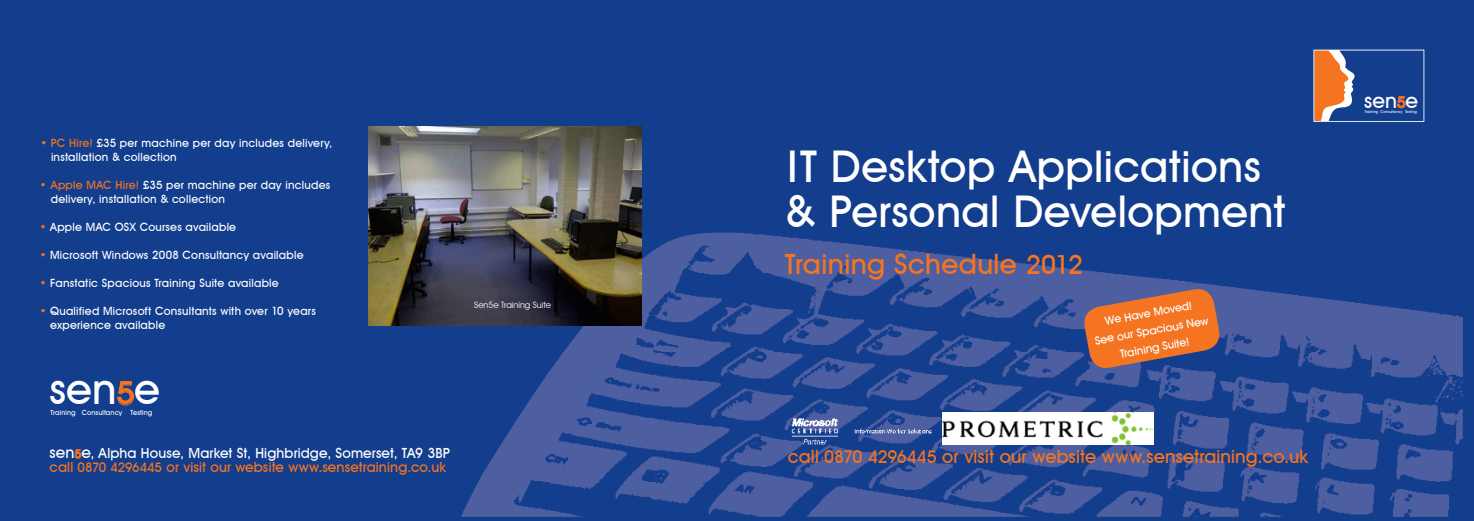
<style>
.page{position:relative;width:1474px;height:521px;background:#fff}
.page>*{position:absolute;margin:0;border:0;box-sizing:border-box;transform-origin:0 0}
.t1{font:500 43.75px/44.6px "Avant Garde IT Cby BT";letter-spacing:.01em;color:#fff}
.t2{font:500 42.52px "Avant Garde IT Cby BT";color:#fff}
.t3{font:500 31.94px "Avant Garde IT Cby BT";color:#f47421}
.t4{font:500 28px "Avant Garde IT Cby BT";letter-spacing:.015em;color:#f47421}
.t5{font:500 20.74px "Avant Garde IT Cby BT";color:#fff}
.t6{font:500 18.38px "Avant Garde IT Cby BT";letter-spacing:.01em;color:#f47421}
.t7{font:500 15.58px "Avant Garde IT Cby BT";color:#f47421}
.t8{font:500 14px/14px "Avant Garde IT Cby BT";letter-spacing:.01em;color:#fff}
.t9{font:500 11.38px/14px "Avant Garde IT Cby BT";letter-spacing:.02em;color:#fff}
.t10{font:8.75px "Avant Garde IT Cby BT";color:#fff}
.t11{font:500 7px "Avant Garde IT Cby BT";letter-spacing:.015em;color:#fff}
.t12{font:500 3.85px "Avant Garde IT Cby BT";letter-spacing:.01em;color:#fff}
.s1{color:#f47421}
.s2{font-size:26.25px}
.s3{font-size:42.52px;color:#fff}
.s4{font-size:15.75px}
.s5{font-size:11.81px;color:#f47421}
.s6{font-size:13.12px;color:#f47421}
.s7{font-size:17.5px}
.s8{font-size:20.74px;color:#fff}
</style>
<div class="page">
<div style="left:0;top:0;width:1473px;height:520px;background:#133d8d"></div>
<img style="left:460px;top:232px;width:1002px;height:285px">
<svg style="left:75px;top:449px;width:6px;height:9px"></svg>
<svg style="left:117px;top:381px;width:17px;height:24px"></svg>
<svg style="left:1313px;top:50px;width:111px;height:72px"></svg>
<svg style="left:1314px;top:51px;width:109px;height:70px"></svg>
<svg style="left:1081px;top:286px;width:140px;height:85px;background:#b46849"></svg>
<img style="left:786px;top:418px;width:149px;height:27px">
<img style="left:942px;top:413px;width:211px;height:32px">
<img style="left:368px;top:126px;width:273px;height:199px">
<p class="t9" style="left:51px;top:135px;width:283px;text-indent:-10px"><span class="s1">• PC Hire!</span> £35 per machine per day includes delivery, installation &amp; collection</p>
<p class="t9" style="left:51px;top:177px;width:281px;text-indent:-11px"><span class="s1">• Apple MAC Hire!</span> £35 per machine per day includes delivery, installation &amp; collection</p>
<p class="t9" style="left:40px;top:219px;width:198px"><span class="s1">•</span> Apple MAC OSX Courses available</p>
<p class="t9" style="left:40px;top:247px;width:265px"><span class="s1">•</span> Microsoft Windows 2008 Consultancy available</p>
<p class="t9" style="left:40px;top:275px;width:241px"><span class="s1">•</span> Fanstatic Spacious Training Suite available</p>
<p class="t9" style="left:50px;top:303px;width:267px;text-indent:-10px"><span class="s1">•</span> Qualified Microsoft Consultants with over 10 years experience available</p>
<p class="t9" style="left:1090px;top:314px;width:117px;line-height:17.5px;text-align:center;rotate:-10deg">We Have Moved!<br>See our Spacious New<br>Training Suite!</p>
<h1 class="t1" style="left:784px;top:144px;width:502px">IT Desktop Applications &amp; Personal Development</h1>
<h3 class="t4" style="left:784px;top:247px;width:300px">Training Schedule <span class="s2">2012</span></h3>
<p class="t10" style="left:474px;top:300px;width:78px">Sen5e Training Suite</p>
<h2 class="t2" style="left:50px;top:363px;width:68px">sen</h2>
<p class="t11" style="left:51px;top:408px;width:103px">Training Consultancy Testing</p>
<h3 class="t3" style="left:116px;top:374px;width:45px">5<span class="s3">e</span></h3>
<p class="t8" style="left:50px;top:446px;width:402px"><span class="s4">sen</span><span class="s5">5</span><span class="s4">e</span>, Alpha House, Market St, Highbridge, Somerset, TA9 3BP <span class="s1">call</span> <span class="s6">0870 4296445</span> <span class="s1">or visit our website www.sensetraining.co.uk</span></p>
<h3 class="t6" style="left:788px;top:445px;width:522px">call <span class="s7">0870 4296445</span> or visit our website www.sensetraining.co.uk</h3>
<h3 class="t5" style="left:1364px;top:88px;width:34px">sen</h3>
<p class="t12" style="left:1364px;top:109px;width:54px">Training Consultancy Testing</p>
<h3 class="t7" style="left:1396px;top:93px;width:23px">5<span class="s8">e</span></h3>
</div>
